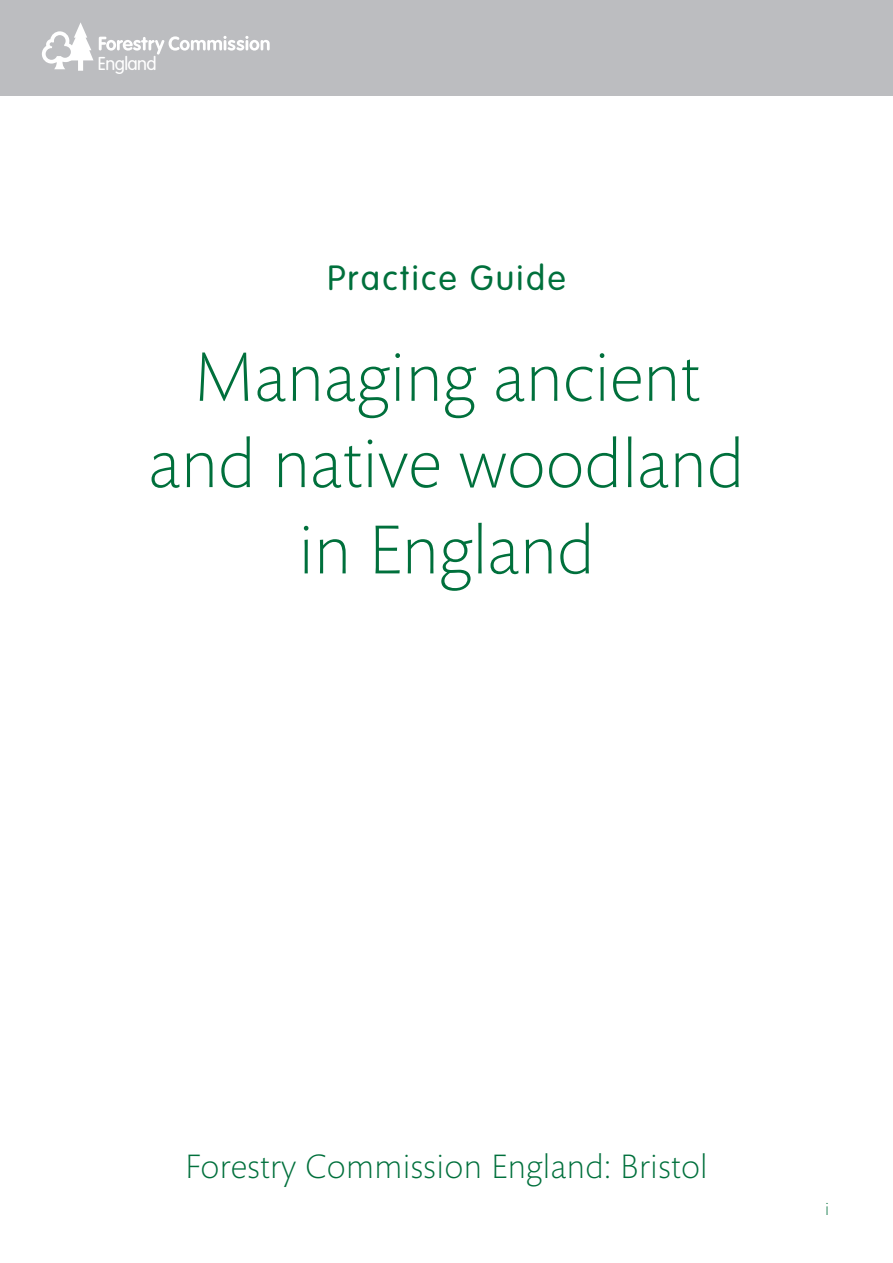
<style>
.page{position:relative;width:893px;height:1263px;background:#fff}
.page>*{position:absolute;margin:0;border:0;box-sizing:border-box;transform-origin:0 0}
.t1{font:300 70.5px/86.2px "Mundo Sans";color:#00703c;text-align:center}
.t2{font:300 34.5px "Mundo Sans";letter-spacing:.01em;color:#00703c}
.t3{font:300 34.5px "VAG Rounded";letter-spacing:.07em;color:#00703c}
.t4{font:300 18.45px "VAG Rounded";letter-spacing:-.03em;color:#fff}
.t5{font:300 18px "Mundo Sans";color:#00703c}
</style>
<div class="page">
<div style="left:0;top:0;width:893px;height:96px;background:#bcbdc0"></div>
<svg style="left:99px;top:36px;width:171px;height:19px"></svg>
<svg style="left:42px;top:22px;width:51px;height:49px"></svg>
<p class="t4" style="left:98px;top:53px;width:61px">England</p>
<p class="t3" style="left:327px;top:258px;width:240px">Practice Guide</p>
<p class="t1" style="left:148px;top:337px;width:597px">Managing ancient and native woodland in England</p>
<p class="t2" style="left:185px;top:1148px;width:524px">Forestry Commission England: Bristol</p>
<p class="t5" style="left:825px;top:1199px;width:6px">i</p>
<p class="t5" style="left:814px;top:1199px;width:16px">xx</p>
</div>
